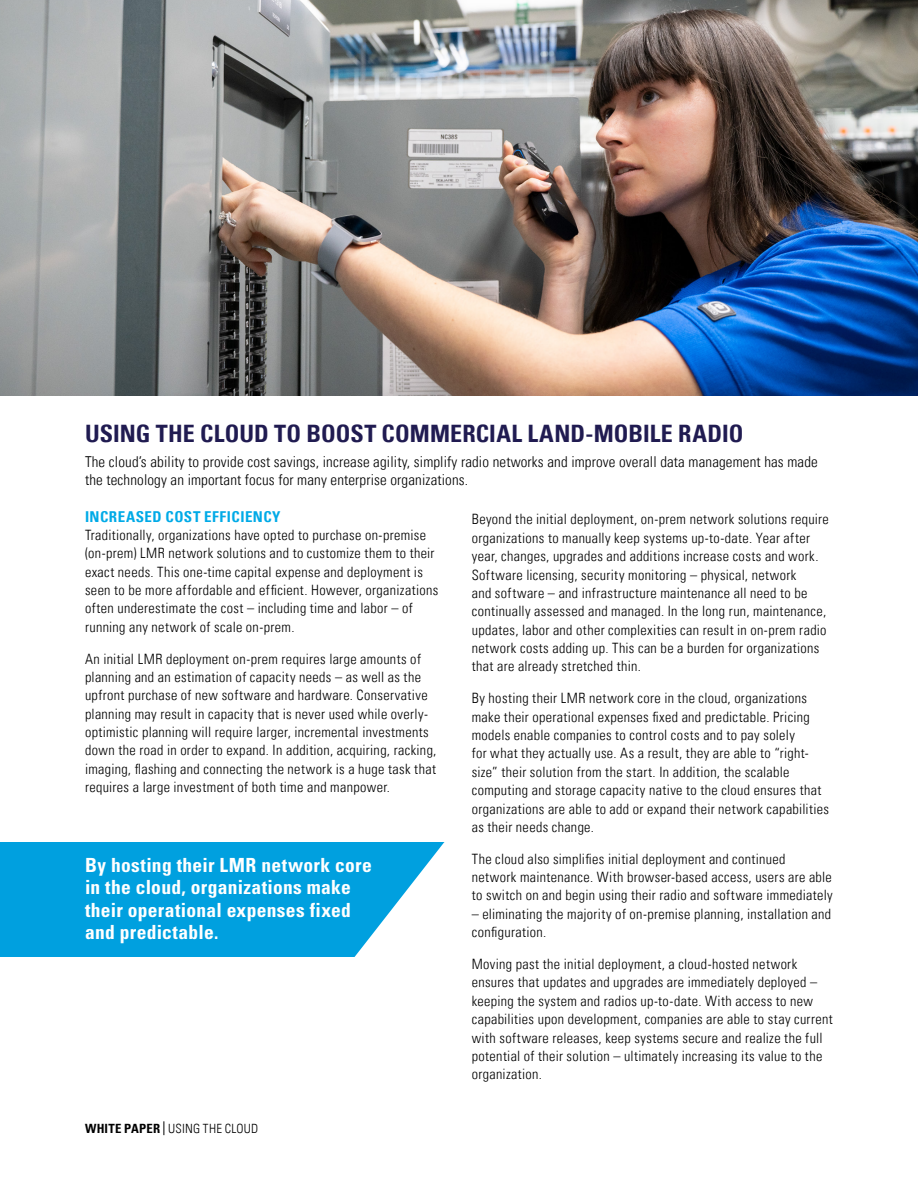
<style>
.page{position:relative;width:918px;height:1188px;background:#fff}
.page>*{position:absolute;margin:0;border:0;box-sizing:border-box;transform-origin:0 0}
.t1{font:700 condensed 24px "Univers LT";letter-spacing:.005em;color:#201b51}
.t2{font:700 condensed 19.5px/22.5px "Univers";letter-spacing:.015em;color:#fff}
.t3{font:300 condensed 15px/18px "Univers LT";letter-spacing:.01em;color:#000}
.t4{font:700 condensed 15px "Univers LT";letter-spacing:.03em;color:#00aae7}
.t5{font:300 condensed 14.25px/18.3px "Univers LT";letter-spacing:.025em;color:#000}
.t6{font:300 condensed 12.75px "Univers LT";letter-spacing:.015em;color:#000}
.s1{font-weight:700}
</style>
<div class="page">
<div style="left:0;top:842px;width:445px;height:115px;background:#00a0df"></div>
<svg style="left:354px;top:842px;width:91px;height:115px"></svg>
<img style="left:0;top:0;width:918px;height:395px">
<svg style="left:164px;top:1121px;width:1px;height:14px"></svg>
<h1 class="t1" style="left:85px;top:418px;width:660px">USING THE CLOUD TO BOOST COMMERCIAL LAND-MOBILE RADIO</h1>
<p class="t3" style="left:85px;top:452px;width:734px">The cloud’s ability to provide cost savings, increase agility, simplify radio networks and improve overall data management has made the technology an important focus for many enterprise organizations.</p>
<p class="t4" style="left:85px;top:507px;width:197px">INCREASED COST EFFICIENCY</p>
<p class="t5" style="left:85px;top:526px;width:355px">Traditionally, organizations have opted to purchase on-premise (on-prem) LMR network solutions and to customize them to their exact needs. This one-time capital expense and deployment is seen to be more affordable and efficient. However, organizations often underestimate the cost – including time and labor – of running any network of scale on-prem.</p>
<p class="t5" style="left:85px;top:649px;width:353px">An initial LMR deployment on-prem requires large amounts of planning and an estimation of capacity needs – as well as the upfront purchase of new software and hardware. Conservative planning may result in capacity that is never used while overly&shy;optimistic planning will require larger, incremental investments down the road in order to expand. In addition, acquiring, racking, imaging, flashing and connecting the network is a huge task that requires a large investment of both time and manpower.</p>
<h2 class="t2" style="left:85px;top:854px;width:288px">By hosting their LMR network core in the cloud, organizations make their operational expenses fixed and predictable.</h2>
<p class="t6" style="left:85px;top:1121px;width:175px"><span class="s1">WHITE PAPER</span> USING THE CLOUD</p>
<p class="t5" style="left:472px;top:510px;width:359px">Beyond the initial deployment, on-prem network solutions require organizations to manually keep systems up-to-date. Year after year, changes, upgrades and additions increase costs and work.<br>Software licensing, security monitoring – physical, network<br>and software – and infrastructure maintenance all need to be continually assessed and managed. In the long run, maintenance, updates, labor and other complexities can result in on-prem radio network costs adding up. This can be a burden for organizations that are already stretched thin.</p>
<p class="t5" style="left:472px;top:689px;width:359px">By hosting their LMR network core in the cloud, organizations make their operational expenses fixed and predictable. Pricing models enable companies to control costs and to pay solely<br>for what they actually use. As a result, they are able to “right&shy;size” their solution from the start. In addition, the scalable computing and storage capacity native to the cloud ensures that organizations are able to add or expand their network capabilities as their needs change.</p>
<p class="t5" style="left:472px;top:850px;width:363px">The cloud also simplifies initial deployment and continued network maintenance. With browser-based access, users are able to switch on and begin using their radio and software immediately</p>
<p class="t5" style="left:472px;top:905px;width:361px">– eliminating the majority of on-premise planning, installation and configuration.</p>
<p class="t5" style="left:472px;top:955px;width:363px">Moving past the initial deployment, a cloud-hosted network ensures that updates and upgrades are immediately deployed – keeping the system and radios up-to-date. With access to new capabilities upon development, companies are able to stay current with software releases, keep systems secure and realize the full potential of their solution – ultimately increasing its value to the organization.</p>
</div>
